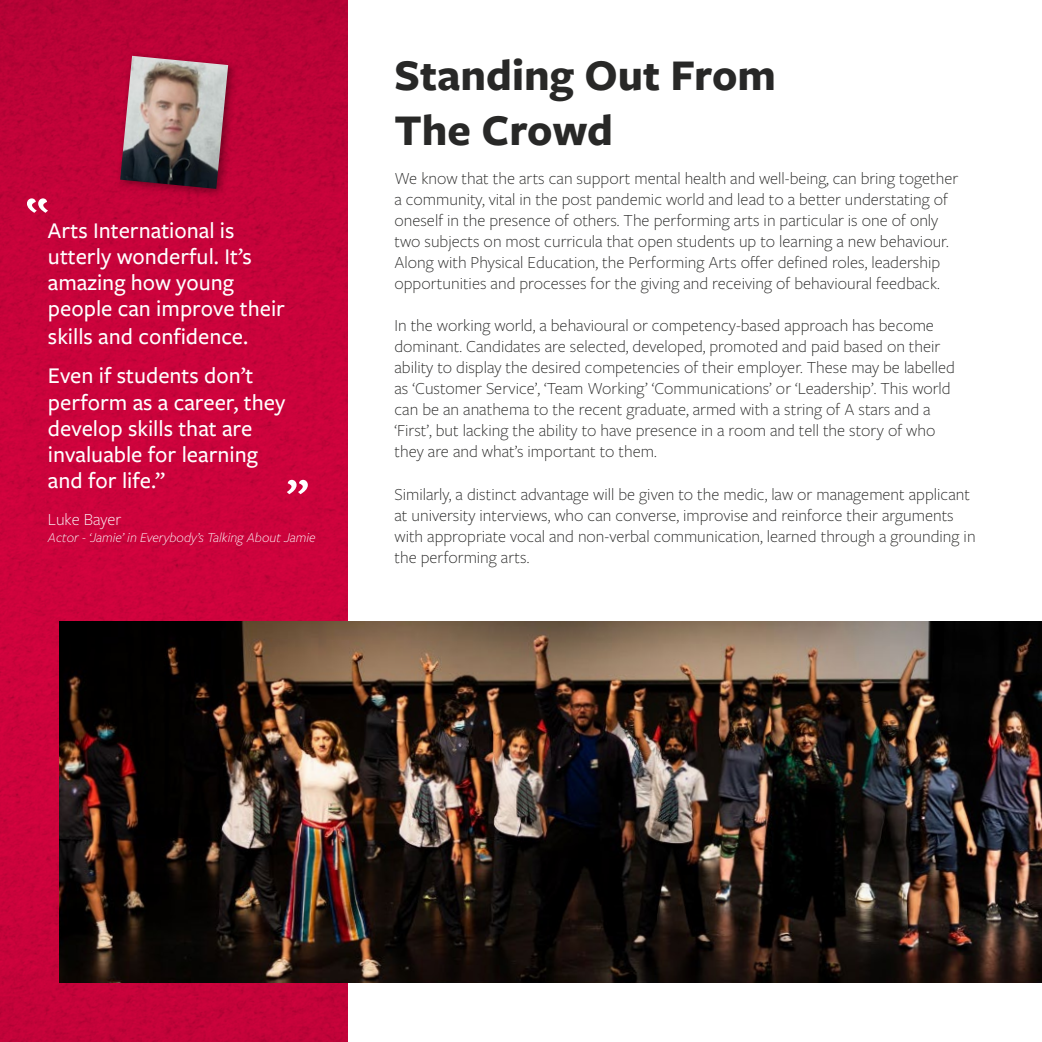
<style>
.page{position:relative;width:1042px;height:1042px;background:#fff}
.page>*{position:absolute;margin:0;border:0;box-sizing:border-box;transform-origin:0 0}
.t1{font:700 45.5px/54.6px "Freight Sans Pro";color:#282827}
.t2{font:500 23.28px/26.6px "Freight Sans Pro";color:#fff}
.t3{font:300 17.5px/21px "Freight Sans Pro";color:#282827}
.t4{font:300 17.5px "Freight Sans Pro";color:#fff}
.t5{font:italic 300 14px "Freight Sans Pro";color:#fff}
</style>
<div class="page">
<img style="left:0;top:0;width:347px;height:1042px">
<svg style="left:27px;top:198px;width:21px;height:15px"></svg>
<svg style="left:287px;top:480px;width:21px;height:14px"></svg>
<div style="left:115px;top:51px;width:124px;height:148px;background:#000;opacity:.4"></div>
<img style="left:120px;top:56px;width:108px;height:133px">
<img style="left:60px;top:621px;width:982px;height:361px">
<h2 class="t2" style="left:48px;top:216px;width:239px">Arts International is utterly wonderful. It’s amazing how young people can improve their skills and confidence.</h2>
<h2 class="t2" style="left:48px;top:362px;width:239px">Even if students don’t perform as a career, they develop skills that are invaluable for learning and for life.”</h2>
<p class="t4" style="left:48px;top:508px;width:75px">Luke Bayer</p>
<p class="t5" style="left:48px;top:528px;width:269px">Actor - ‘Jamie’ in Everybody’s Talking About Jamie</p>
<h1 class="t1" style="left:394px;top:47px;width:383px">Standing Out From<br>The Crowd</h1>
<p class="t3" style="left:394px;top:167px;width:565px">We know that the arts can support mental health and well-being, can bring together a community, vital in the post pandemic world and lead to a better understating of oneself in the presence of others. The performing arts in particular is one of only two subjects on most curricula that open students up to learning a new behaviour.<br>Along with Physical Education, the Performing Arts offer defined roles, leadership opportunities and processes for the giving and receiving of behavioural feedback.</p>
<p class="t3" style="left:394px;top:314px;width:562px">In the working world, a behavioural or competency-based approach has become dominant. Candidates are selected, developed, promoted and paid based on their ability to display the desired competencies of their employer. These may be labelled as ‘Customer Service’, ‘Team Working’ ‘Communications’ or ‘Leadership’. This world can be an anathema to the recent graduate, armed with a string of A stars and a ‘First’, but lacking the ability to have presence in a room and tell the story of who they are and what’s important to them.</p>
<p class="t3" style="left:394px;top:482px;width:583px">Similarly, a distinct advantage will be given to the medic, law or management applicant at university interviews, who can converse, improvise and reinforce their arguments with appropriate vocal and non-verbal communication, learned through a grounding in the performing arts.</p>
</div>
